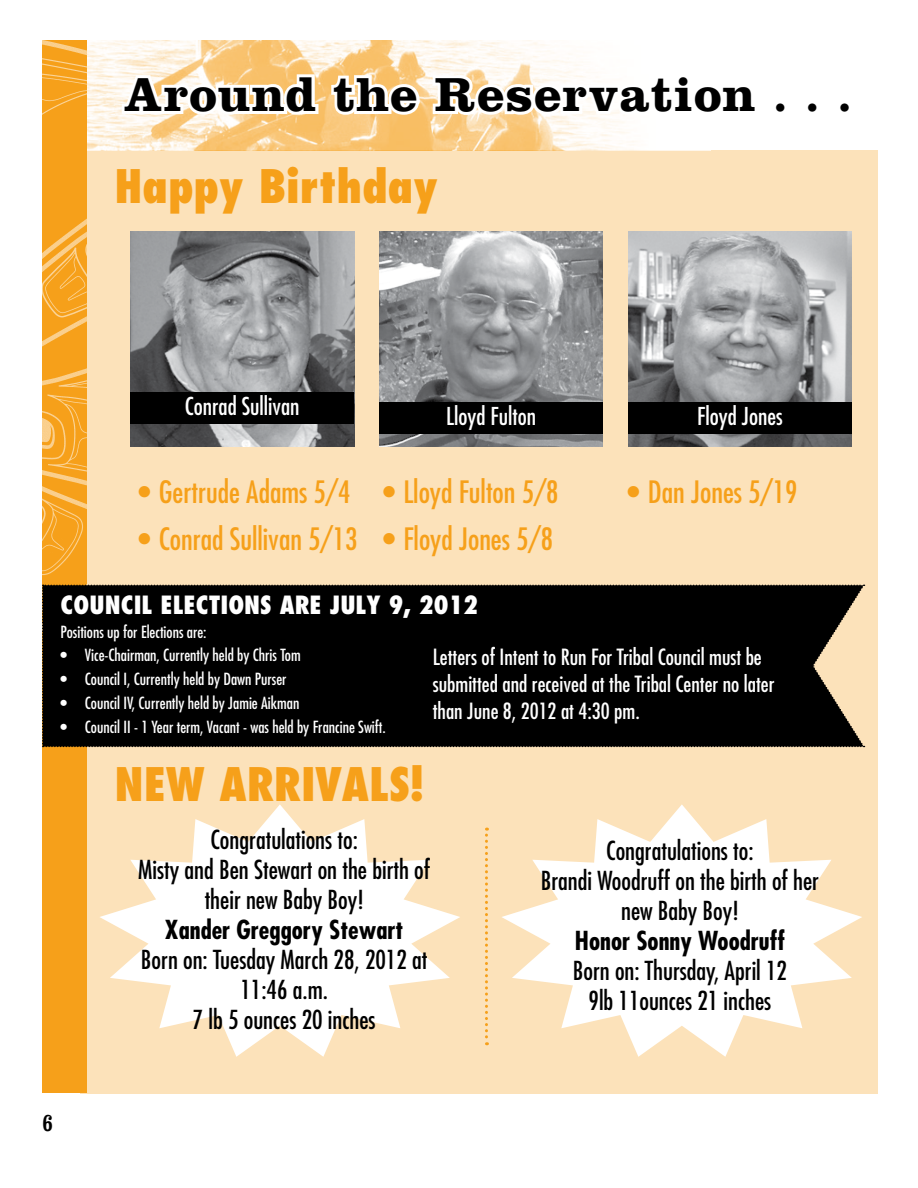
<style>
.page{position:relative;width:918px;height:1188px;background:#fff}
.page>*{position:absolute;margin:0;border:0;box-sizing:border-box;transform-origin:0 0}
.t1{font:700 49.5px "Clarendon";letter-spacing:.02em;color:#000}
.t2{font:800 condensed 45px "Futura";color:#f6a01a}
.t3{font:condensed 30px "Futura";color:#f6a01a}
.t4{font:condensed 25.5px/30px "Futura";color:#000;text-align:center}
.t5{font:700 condensed 25.5px "Futura";color:#000}
.t6{font:800 condensed 24.45px "Futura";color:#fff}
.t7{font:condensed 24px "Futura";color:#fff}
.t8{font:700 condensed 22.5px "Clarendon BT";color:#000}
.t9{font:condensed 21.75px/27.2px "Futura";color:#fff}
.t10{font:condensed 16.35px "Futura";color:#fff}
</style>
<div class="page">
<div style="left:80px;top:150px;width:798px;height:944px;background:#fce2ba"></div>
<img style="left:86px;top:40px;width:550px;height:110px">
<svg style="left:119px;top:71px;width:202px;height:47px"></svg>
<svg style="left:328px;top:72px;width:95px;height:46px"></svg>
<svg style="left:430px;top:71px;width:206px;height:47px"></svg>
<div style="left:773px;top:100px;width:14px;height:15px;border:6px solid #fff;border-radius:50%"></div>
<div style="left:805px;top:100px;width:15px;height:15px;border:6px solid #fff;border-radius:50%"></div>
<div style="left:837px;top:100px;width:15px;height:15px;border:6px solid #fff;border-radius:50%"></div>
<div style="left:42px;top:40px;width:44px;height:1054px;background:#f6a01a"></div>
<img style="left:42px;top:40px;width:44px;height:545px">
<div style="left:42px;top:585px;width:823px;height:162px;background:#000"></div>
<img style="left:130px;top:231px;width:224px;height:215px">
<div style="left:130px;top:392px;width:224px;height:31px;background:#000"></div>
<img style="left:379px;top:231px;width:224px;height:215px">
<div style="left:379px;top:402px;width:224px;height:32px;background:#000"></div>
<img style="left:628px;top:231px;width:224px;height:215px">
<div style="left:628px;top:402px;width:224px;height:32px;background:#000"></div>
<svg style="left:485px;top:828px;width:3px;height:217px"></svg>
<svg style="left:502px;top:804px;width:360px;height:253px;fill:#fff"></svg>
<svg style="left:100px;top:804px;width:360px;height:253px;fill:#fff"></svg>
<h1 class="t1" style="left:124px;top:64px;width:729px">Around the Reservation . . .</h1>
<h2 class="t2" style="left:114px;top:158px;width:325px">HAPPY BIRTHDAY</h2>
<p class="t7" style="left:185px;top:392px;width:116px">Conrad Sullivan</p>
<p class="t3" style="left:139px;top:473px;width:213px">• Gertrude Adams 5/4</p>
<p class="t3" style="left:139px;top:521px;width:220px">• Conrad Sullivan 5/13</p>
<p class="t7" style="left:446px;top:402px;width:91px">Lloyd Fulton</p>
<p class="t7" style="left:697px;top:402px;width:87px">Floyd Jones</p>
<p class="t3" style="left:383px;top:473px;width:177px">• Lloyd Fulton 5/8</p>
<p class="t3" style="left:383px;top:521px;width:172px">• Floyd Jones 5/8</p>
<p class="t3" style="left:628px;top:473px;width:171px">• Dan Jones 5/19</p>
<p class="t6" style="left:61px;top:589px;width:419px">COUNCIL ELECTIONS ARE JULY 9, 2012</p>
<p class="t10" style="left:61px;top:622px;width:148px">Positions up for Elections are:</p>
<p class="t10" style="left:61px;top:645px;width:242px">• Vice-Chairman, Currently held by Chris Tom</p>
<p class="t10" style="left:61px;top:669px;width:228px">• Council I, Currently held by Dawn Purser</p>
<p class="t10" style="left:61px;top:693px;width:240px">• Council IV, Currently held by Jamie Aikman</p>
<p class="t10" style="left:61px;top:717px;width:327px">• Council II - 1 Year term, Vacant - was held by Francine Swift.</p>
<p class="t9" style="left:433px;top:643px;width:343px">Letters of Intent to Run For Tribal Council must be submitted and received at the Tribal Center no later than June 8, 2012 at 4:30 pm.</p>
<h2 class="t2" style="left:114px;top:756px;width:311px">NEW ARRIVALS!</h2>
<p class="t4" style="left:138px;top:824px;width:293px">Congratulations to:<br>Misty and Ben Stewart on the birth of their new Baby Boy!</p>
<p class="t5" style="left:165px;top:914px;width:240px">Xander Greggory Stewart</p>
<p class="t4" style="left:141px;top:944px;width:288px">Born on: Tuesday March 28, 2012 at<br>11:46 a.m.<br>7 lb 5 ounces 20 inches</p>
<p class="t4" style="left:541px;top:835px;width:280px">Congratulations to:<br>Brandi Woodruff on the birth of her new Baby Boy!</p>
<p class="t5" style="left:575px;top:925px;width:212px">Honor Sonny Woodruff</p>
<p class="t4" style="left:573px;top:955px;width:216px">Born on: Thursday, April 12<br>9lb 11ounces 21 inches</p>
<p class="t8" style="left:42px;top:1110px;width:12px">6</p>
</div>
